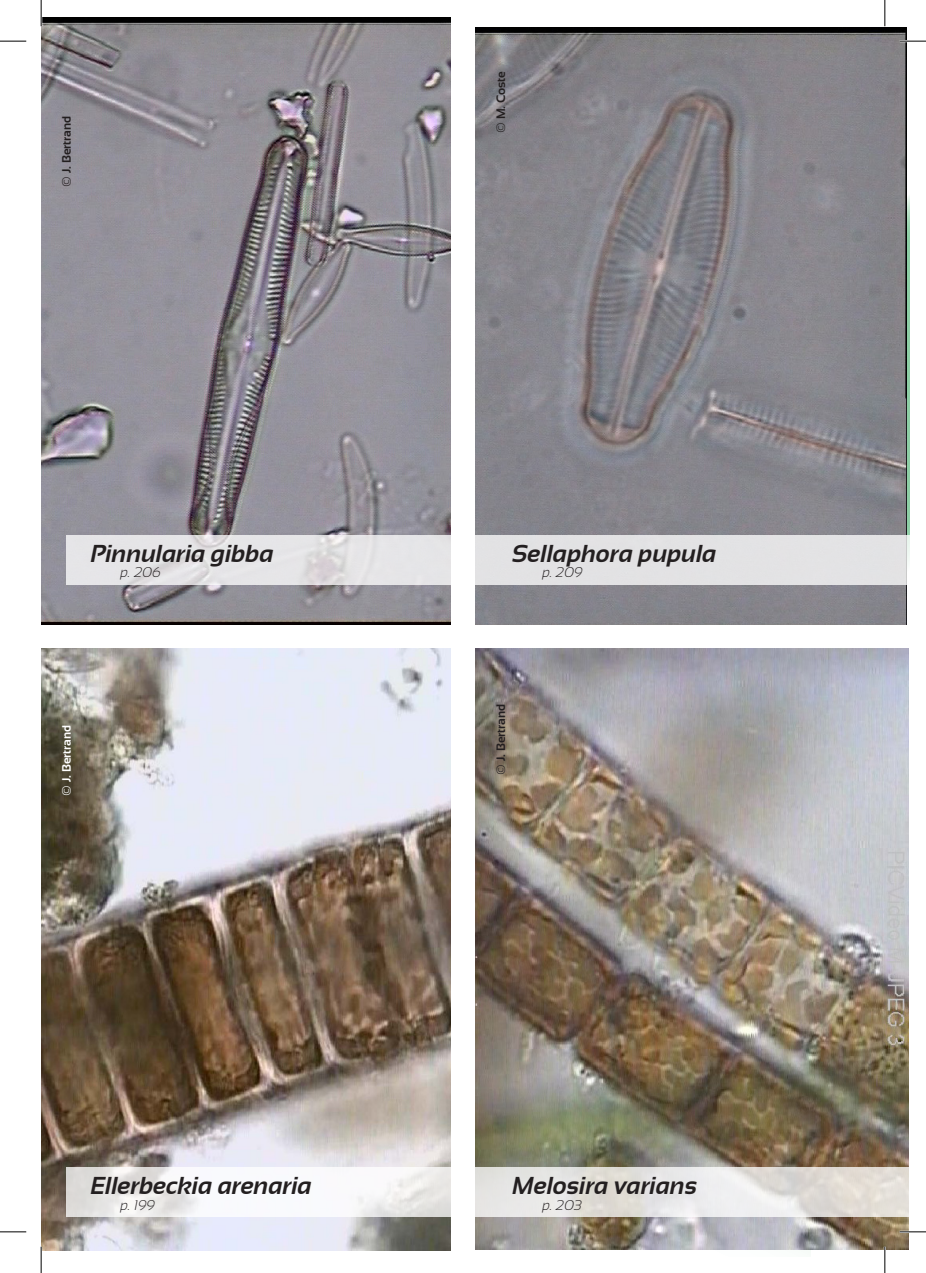
<style>
.page{position:relative;width:926px;height:1273px;background:#fff}
.page>*{position:absolute;margin:0;border:0;box-sizing:border-box;transform-origin:0 0}
.t1{font:italic 700 24.5px "Sansation";color:#231f20}
.t2{font:italic 300 14px "Sansation";color:#231f20}
.t3{font:700 12.25px "Sansation";color:#231f20}
.t4{font:700 12.25px "Sansation";color:#fff}
</style>
<div class="page">
<svg style="left:830px;top:64px;width:79px;height:593px"></svg>
<img style="left:41px;top:17px;width:409px;height:607px">
<img style="left:41px;top:649px;width:409px;height:602px">
<img style="left:475px;top:27px;width:431px;height:597px">
<img style="left:475px;top:649px;width:433px;height:601px">
<svg style="left:66px;top:535px;width:843px;height:49px;background:#e3e3e5"></svg>
<svg style="left:66px;top:1167px;width:843px;height:50px"></svg>
<hr style="left:899px;top:40px;width:27px;height:2px;background:#fff">
<hr style="left:899px;top:1231px;width:27px;height:2px;background:#fff">
<hr style="left:883px;top:1247px;width:3px;height:26px;background:#fff">
<svg style="left:0;top:41px;width:26px;height:1px"></svg>
<svg style="left:899px;top:41px;width:27px;height:1px"></svg>
<svg style="left:0;top:1231px;width:26px;height:1px"></svg>
<svg style="left:899px;top:1231px;width:27px;height:1px"></svg>
<svg style="left:41px;top:0;width:1px;height:26px"></svg>
<svg style="left:41px;top:1247px;width:1px;height:26px"></svg>
<svg style="left:884px;top:0;width:1px;height:26px"></svg>
<svg style="left:884px;top:1247px;width:1px;height:26px"></svg>
<p class="t3" style="left:60px;top:187px;width:73px;rotate:-90deg">© J. Bertrand</p>
<p class="t1" style="left:91px;top:539px;width:185px">Pinnularia gibba</p>
<p class="t2" style="left:121px;top:565px;width:42px">p. 206</p>
<p class="t4" style="left:60px;top:795px;width:73px;rotate:-90deg">© J. Bertrand</p>
<p class="t1" style="left:91px;top:1172px;width:223px">Ellerbeckia arenaria</p>
<p class="t2" style="left:121px;top:1197px;width:36px">p. 199</p>
<p class="t3" style="left:494px;top:133px;width:63px;rotate:-90deg">© M. Coste</p>
<p class="t1" style="left:512px;top:539px;width:206px">Sellaphora pupula</p>
<p class="t2" style="left:542px;top:565px;width:42px">p. 209</p>
<p class="t3" style="left:494px;top:774px;width:73px;rotate:-90deg">© J. Bertrand</p>
<p class="t1" style="left:512px;top:1172px;width:186px">Melosira varians</p>
<p class="t2" style="left:542px;top:1197px;width:41px">p. 203</p>
</div>
